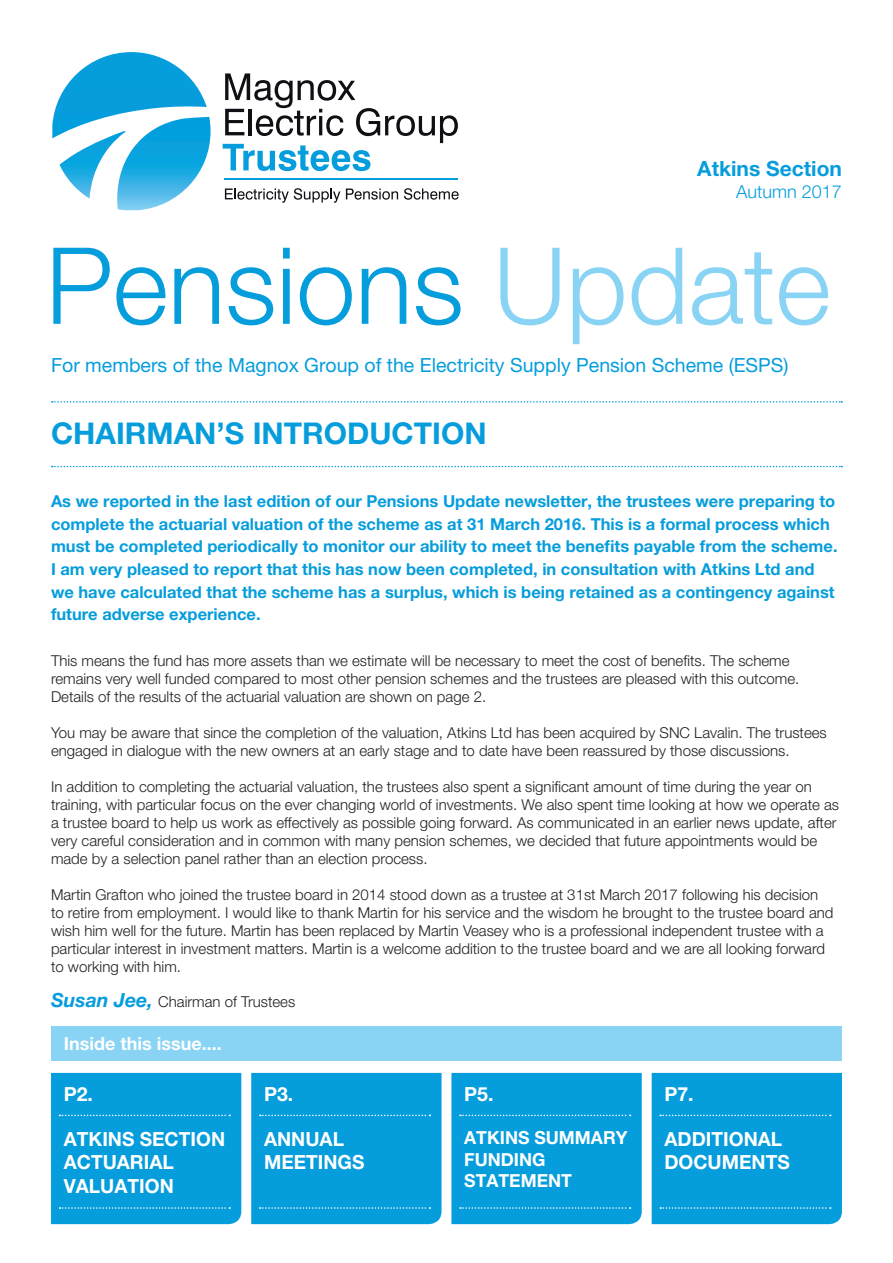
<style>
.page{position:relative;width:893px;height:1263px;background:#fff}
.page>*{position:absolute;margin:0;border:0;box-sizing:border-box;transform-origin:0 0}
.t1{font:300 106.5px "Helvetica Neue LT Pro";color:#069ddc}
.t2{font:700 30px "Helvetica Neue LT Pro";color:#069ddc}
.t3{font:700 21px "Helvetica Neue LT Pro";color:#069ddc}
.t4{font:700 19.5px/23.4px "Helvetica Neue LT Pro";color:#fff}
.t5{font:19.5px "Helvetica Neue LT Pro";color:#069ddc}
.t6{font:700 18px/21.6px "Helvetica Neue LT Pro";color:#fff}
.t7{font:300 18px "Helvetica Neue LT Pro";color:#069ddc}
.t8{font:700 16.5px/22.5px "Helvetica Neue LT Pro";color:#069ddc}
.t9{font:300 15px/18px "Helvetica Neue LT Pro";color:#231f20}
.s1{color:#89d3f4}
.s2{font-weight:700;font-style:italic;font-size:19.5px;color:#069ddc}
</style>
<div class="page">
<svg style="left:52px;top:401px;width:790px;height:2px"></svg>
<div style="left:51px;top:1027px;width:791px;height:34px;background:#89d3f4"></div>
<div style="left:51px;top:1073px;width:190px;height:151px;background:#069ddc"></div>
<div style="left:251px;top:1073px;width:190px;height:151px;background:#069ddc"></div>
<div style="left:451px;top:1073px;width:191px;height:151px;background:#069ddc"></div>
<div style="left:652px;top:1073px;width:190px;height:151px;background:#069ddc"></div>
<svg style="left:52px;top:466px;width:790px;height:1px"></svg>
<svg style="left:223px;top:73px;width:235px;height:98px"></svg>
<svg style="left:225px;top:188px;width:115px;height:15px"></svg>
<svg style="left:346px;top:188px;width:52px;height:12px"></svg>
<svg style="left:404px;top:188px;width:55px;height:12px"></svg>
<hr style="left:225px;top:179px;width:233px;height:1px;background:#069ddc">
<svg style="left:52px;top:52px;width:159px;height:158px"></svg>
<h3 class="t3" style="left:697px;top:156px;width:146px">Atkins Section</h3>
<p class="t7" style="left:736px;top:181px;width:107px">Autumn 2017</p>
<h1 class="t1" style="left:46px;top:221px;width:787px">Pensions <span class="s1">Update</span></h1>
<h3 class="t5" style="left:51px;top:353px;width:739px">For members of the Magnox Group of the Electricity Supply Pension Scheme (ESPS)</h3>
<h2 class="t2" style="left:51px;top:415px;width:437px">CHAIRMAN’S INTRODUCTION</h2>
<p class="t8" style="left:51px;top:490px;width:788px">As we reported in the last edition of our Pensions Update newsletter, the trustees were preparing to complete the actuarial valuation of the scheme as at 31 March 2016. This is a formal process which must be completed periodically to monitor our ability to meet the benefits payable from the scheme.<br>I am very pleased to report that this has now been completed, in consultation with Atkins Ltd and we have calculated that the scheme has a surplus, which is being retained as a contingency against future adverse experience.</p>
<p class="t9" style="left:51px;top:651px;width:750px">This means the fund has more assets than we estimate will be necessary to meet the cost of benefits. The scheme remains very well funded compared to most other pension schemes and the trustees are pleased with this outcome.<br>Details of the results of the actuarial valuation are shown on page 2.</p>
<p class="t9" style="left:51px;top:723px;width:777px">You may be aware that since the completion of the valuation, Atkins Ltd has been acquired by SNC Lavalin. The trustees engaged in dialogue with the new owners at an early stage and to date have been reassured by those discussions.</p>
<p class="t9" style="left:51px;top:777px;width:789px">In addition to completing the actuarial valuation, the trustees also spent a significant amount of time during the year on training, with particular focus on the ever changing world of investments. We also spent time looking at how we operate as a trustee board to help us work as effectively as possible going forward. As communicated in an earlier news update, after very careful consideration and in common with many pension schemes, we decided that future appointments would be made by a selection panel rather than an election process.</p>
<p class="t9" style="left:51px;top:885px;width:784px">Martin Grafton who joined the trustee board in 2014 stood down as a trustee at 31st March 2017 following his decision to retire from employment. I would like to thank Martin for his service and the wisdom he brought to the trustee board and wish him well for the future. Martin has been replaced by Martin Veasey who is a professional independent trustee with a particular interest in investment matters. Martin is a welcome addition to the trustee board and we are all looking forward to working with him.</p>
<p class="t9" style="left:51px;top:992px;width:246px"><span class="s2">Susan Jee,</span> Chairman of Trustees</p>
<p class="t6" style="left:64px;top:1033px;width:159px">Inside this issue....</p>
<h3 class="t4" style="left:64px;top:1082px;width:31px">P2.</h3>
<h3 class="t4" style="left:64px;top:1127px;width:163px">ATKINS SECTION<br>ACTUARIAL<br>VALUATION</h3>
<h3 class="t4" style="left:264px;top:1082px;width:31px">P3.</h3>
<h3 class="t4" style="left:264px;top:1127px;width:102px">ANNUAL<br>MEETINGS</h3>
<h3 class="t4" style="left:464px;top:1082px;width:31px">P5.</h3>
<p class="t6" style="left:464px;top:1126px;width:165px">ATKINS SUMMARY<br>FUNDING<br>STATEMENT</p>
<h3 class="t4" style="left:664px;top:1082px;width:31px">P7.</h3>
<h3 class="t4" style="left:664px;top:1127px;width:127px">ADDITIONAL<br>DOCUMENTS</h3>
</div>
